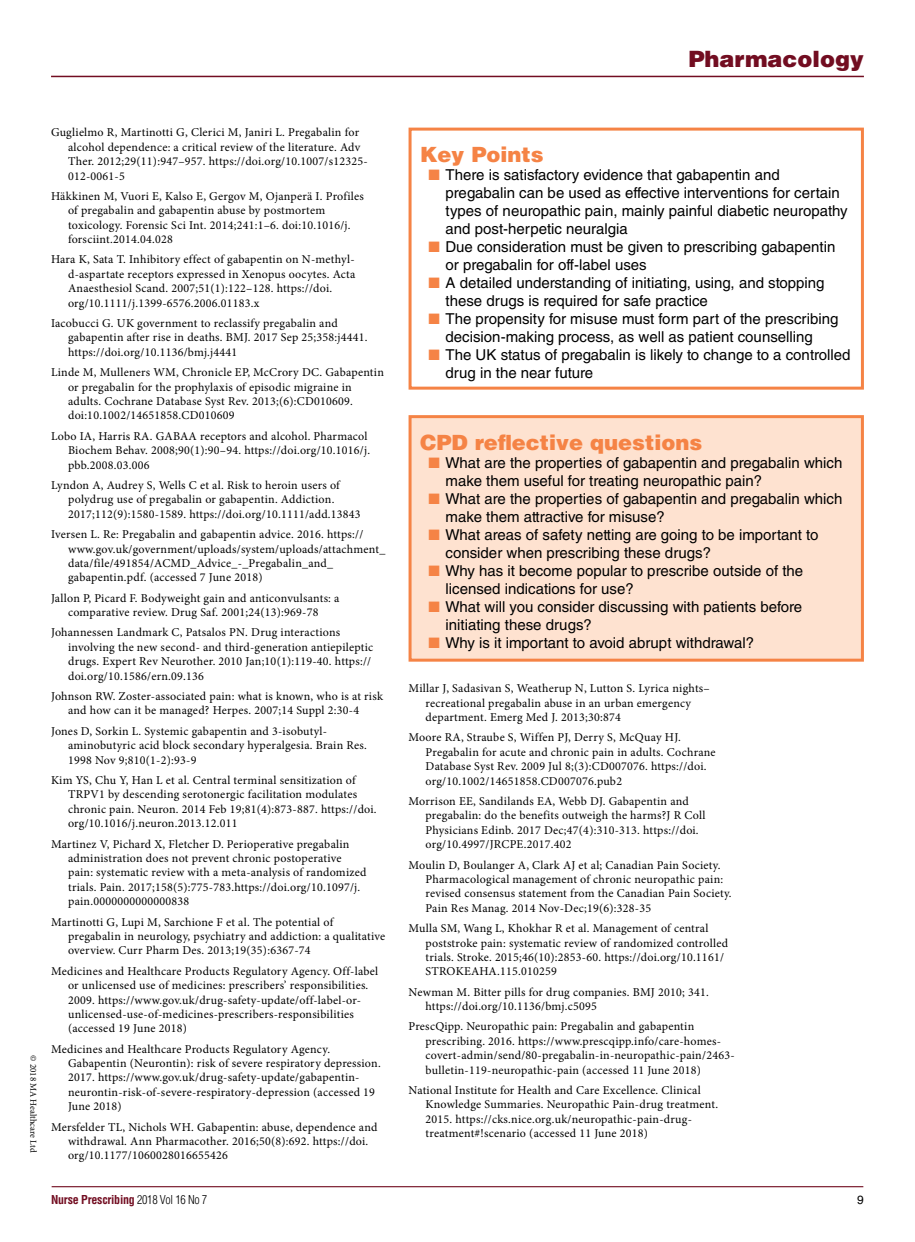
<style>
.page{position:relative;width:915px;height:1242px;background:#fff}
.page>*{position:absolute;margin:0;border:0;box-sizing:border-box;transform-origin:0 0}
.t1{font:900 22.5px "Helvetica LT Std";color:#720d21}
.t2{font:900 21px "Helvetica LT Std";color:#f58345}
.t3{font:15px/18px "Helvetica LT Std";color:#000}
.t4{font:12px/14.4px "Minion Pro";letter-spacing:.02em;color:#000}
.t5{font:700 condensed 12px "Helvetica LT Std";letter-spacing:-.02em;color:#720d21}
.t6{font:12px "Helvetica LT Std";color:#000}
.t7{font:9px "Minion Pro";color:#000}
.s1{color:#f58345}
.s2{font-weight:300;color:#000}
</style>
<div class="page">
<hr style="left:52px;top:1186px;width:811px;height:1px;background:#720d21">
<hr style="left:51px;top:76px;width:812px;height:1px;background:#720d21">
<div style="left:410px;top:416px;width:452px;height:244px;background:#fee2d0"></div>
<div style="left:408px;top:415px;width:455px;height:246px;border:3px solid #f58345"></div>
<div style="left:408px;top:128px;width:455px;height:262px;border:3px solid #f58345"></div>
<h1 class="t1" style="left:688px;top:44px;width:177px">Pharmacology</h1>
<p class="t7" style="left:39px;top:1055px;width:99px;rotate:90deg">© 2018 MA Healthcare Ltd</p>
<p class="t4" style="left:68px;top:125px;width:301px;text-indent:-17px">Guglielmo R, Martinotti G, Clerici M, Janiri L. Pregabalin for alcohol dependence: a critical review of the literature. Adv Ther. 2012;29(11):947–957. https://doi.org/10.1007/s12325- 012-0061-5</p>
<p class="t4" style="left:68px;top:189px;width:297px;text-indent:-17px">Häkkinen M, Vuori E, Kalso E, Gergov M, Ojanperä I. Profiles of pregabalin and gabapentin abuse by postmortem toxicology. Forensic Sci Int. 2014;241:1–6. doi:10.1016/j. forsciint.2014.04.028</p>
<p class="t4" style="left:68px;top:252px;width:289px;text-indent:-17px">Hara K, Sata T. Inhibitory effect of gabapentin on N-methyl&shy;d-aspartate receptors expressed in Xenopus oocytes. Acta Anaesthesiol Scand. 2007;51(1):122–128. https://doi. org/10.1111/j.1399-6576.2006.01183.x</p>
<p class="t4" style="left:68px;top:316px;width:301px;text-indent:-17px">Iacobucci G. UK government to reclassify pregabalin and gabapentin after rise in deaths. BMJ. 2017 Sep 25;358:j4441. https://doi.org/10.1136/bmj.j4441</p>
<p class="t4" style="left:68px;top:365px;width:317px;text-indent:-17px">Linde M, Mulleners WM, Chronicle EP, McCrory DC. Gabapentin or pregabalin for the prophylaxis of episodic migraine in adults. Cochrane Database Syst Rev. 2013;(6):CD010609. doi:10.1002/14651858.CD010609</p>
<p class="t4" style="left:68px;top:429px;width:303px;text-indent:-17px">Lobo IA, Harris RA. GABAA receptors and alcohol. Pharmacol<br>Biochem Behav. 2008;90(1):90–94. https://doi.org/10.1016/j. pbb.2008.03.006</p>
<p class="t4" style="left:68px;top:478px;width:294px;text-indent:-17px">Lyndon A, Audrey S, Wells C et al. Risk to heroin users of polydrug use of pregabalin or gabapentin. Addiction.<br>2017;112(9):1580-1589. https://doi.org/10.1111/add.13843</p>
<p class="t4" style="left:68px;top:527px;width:318px;text-indent:-17px">Iversen L. Re: Pregabalin and gabapentin advice. 2016. https:// www.gov.uk/government/uploads/system/uploads/attachment_ data/file/491854/ACMD_Advice_-_Pregabalin_and_ gabapentin.pdf. (accessed 7 June 2018)</p>
<p class="t4" style="left:51px;top:591px;width:290px;text-align:center">Jallon P, Picard F. Bodyweight gain and anticonvulsants: a comparative review. Drug Saf. 2001;24(13):969-78</p>
<p class="t4" style="left:68px;top:625px;width:307px;text-indent:-17px">Johannessen Landmark C, Patsalos PN. Drug interactions involving the new second- and third-generation antiepileptic drugs. Expert Rev Neurother. 2010 Jan;10(1):119-40. https:// doi.org/10.1586/ern.09.136</p>
<p class="t4" style="left:51px;top:689px;width:333px;text-align:center">Johnson RW. Zoster-associated pain: what is known, who is at risk and how can it be managed? Herpes. 2007;14 Suppl 2:30-4</p>
<p class="t4" style="left:68px;top:724px;width:300px;text-indent:-17px">Jones D, Sorkin L. Systemic gabapentin and 3-isobutyl&shy;aminobutyric acid block secondary hyperalgesia. Brain Res.<br>1998 Nov 9;810(1-2):93-9</p>
<p class="t4" style="left:68px;top:773px;width:310px;text-indent:-17px">Kim YS, Chu Y, Han L et al. Central terminal sensitization of TRPV1 by descending serotonergic facilitation modulates chronic pain. Neuron. 2014 Feb 19;81(4):873-887. https://doi. org/10.1016/j.neuron.2013.12.011</p>
<p class="t4" style="left:68px;top:836px;width:300px;text-indent:-17px">Martinez V, Pichard X, Fletcher D. Perioperative pregabalin administration does not prevent chronic postoperative pain: systematic review with a meta-analysis of randomized trials. Pain. 2017;158(5):775-783.https://doi.org/10.1097/j. pain.0000000000000838</p>
<p class="t4" style="left:68px;top:914px;width:319px;text-indent:-17px">Martinotti G, Lupi M, Sarchione F et al. The potential of pregabalin in neurology, psychiatry and addiction: a qualitative overview. Curr Pharm Des. 2013;19(35):6367-74</p>
<p class="t4" style="left:68px;top:963px;width:311px;text-indent:-17px">Medicines and Healthcare Products Regulatory Agency. Off-label or unlicensed use of medicines: prescribers’ responsibilities.<br>2009. https://www.gov.uk/drug-safety-update/off-label-or&shy;unlicensed-use-of-medicines-prescribers-responsibilities (accessed 19 June 2018)</p>
<p class="t4" style="left:68px;top:1041px;width:314px;text-indent:-17px">Medicines and Healthcare Products Regulatory Agency.<br>Gabapentin (Neurontin): risk of severe respiratory depression.<br>2017. https://www.gov.uk/drug-safety-update/gabapentin&shy;neurontin-risk-of-severe-respiratory-depression (accessed 19<br>June 2018)</p>
<p class="t4" style="left:68px;top:1119px;width:311px;text-indent:-17px">Mersfelder TL, Nichols WH. Gabapentin: abuse, dependence and withdrawal. Ann Pharmacother. 2016;50(8):692. https://doi. org/10.1177/1060028016655426</p>
<h2 class="t2" style="left:420px;top:141px;width:125px">Key Points</h2>
<p class="t3" style="left:445px;top:166px;width:403px;text-indent:-17px"><span class="s1">■</span> There is satisfactory evidence that gabapentin and pregabalin can be used as effective interventions for certain types of neuropathic pain, mainly painful diabetic neuropathy and post-herpetic neuralgia</p>
<p class="t3" style="left:445px;top:238px;width:391px;text-indent:-17px"><span class="s1">■</span> Due consideration must be given to prescribing gabapentin or pregabalin for off-label uses</p>
<p class="t3" style="left:445px;top:274px;width:380px;text-indent:-17px"><span class="s1">■</span> A detailed understanding of initiating, using, and stopping these drugs is required for safe practice</p>
<p class="t3" style="left:428px;top:310px;width:411px;text-align:center"><span class="s1">■</span> The propensity for misuse must form part of the prescribing decision-making process, as well as patient counselling</p>
<p class="t3" style="left:445px;top:346px;width:406px;text-indent:-17px"><span class="s1">■</span> The UK status of pregabalin is likely to change to a controlled drug in the near future</p>
<h2 class="t2" style="left:420px;top:429px;width:283px">CPD reflective questions</h2>
<p class="t3" style="left:445px;top:454px;width:398px;text-indent:-17px"><span class="s1">■</span> What are the properties of gabapentin and pregabalin which make them useful for treating neuropathic pain?</p>
<p class="t3" style="left:445px;top:490px;width:398px;text-indent:-17px"><span class="s1">■</span> What are the properties of gabapentin and pregabalin which make them attractive for misuse?</p>
<p class="t3" style="left:445px;top:526px;width:374px;text-indent:-17px"><span class="s1">■</span> What areas of safety netting are going to be important to consider when prescribing these drugs?</p>
<p class="t3" style="left:445px;top:562px;width:359px;text-indent:-17px"><span class="s1">■</span> Why has it become popular to prescribe outside of the licensed indications for use?</p>
<p class="t3" style="left:445px;top:598px;width:358px;text-indent:-17px"><span class="s1">■</span> What will you consider discussing with patients before initiating these drugs?</p>
<p class="t3" style="left:428px;top:634px;width:327px"><span class="s1">■</span> Why is it important to avoid abrupt withdrawal?</p>
<p class="t4" style="left:425px;top:681px;width:286px;text-indent:-17px">Millar J, Sadasivan S, Weatherup N, Lutton S. Lyrica nights– recreational pregabalin abuse in an urban emergency department. Emerg Med J. 2013;30:874</p>
<p class="t4" style="left:425px;top:730px;width:291px;text-indent:-17px">Moore RA, Straube S, Wiffen PJ, Derry S, McQuay HJ.<br>Pregabalin for acute and chronic pain in adults. Cochrane Database Syst Rev. 2009 Jul 8;(3):CD007076. https://doi. org/10.1002/14651858.CD007076.pub2</p>
<p class="t4" style="left:425px;top:794px;width:281px;text-indent:-17px">Morrison EE, Sandilands EA, Webb DJ. Gabapentin and pregabalin: do the benefits outweigh the harms?J R Coll Physicians Edinb. 2017 Dec;47(4):310-313. https://doi. org/10.4997/JRCPE.2017.402</p>
<p class="t4" style="left:425px;top:857px;width:307px;text-indent:-17px">Moulin D, Boulanger A, Clark AJ et al; Canadian Pain Society.<br>Pharmacological management of chronic neuropathic pain: revised consensus statement from the Canadian Pain Society.<br>Pain Res Manag. 2014 Nov-Dec;19(6):328-35</p>
<p class="t4" style="left:425px;top:921px;width:304px;text-indent:-17px">Mulla SM, Wang L, Khokhar R et al. Management of central poststroke pain: systematic review of randomized controlled trials. Stroke. 2015;46(10):2853-60. https://doi.org/10.1161/ STROKEAHA.115.010259</p>
<p class="t4" style="left:425px;top:984px;width:285px;text-indent:-17px">Newman M. Bitter pills for drug companies. BMJ 2010; 341. https://doi.org/10.1136/bmj.c5095</p>
<p class="t4" style="left:425px;top:1019px;width:310px;text-indent:-17px">PrescQipp. Neuropathic pain: Pregabalin and gabapentin prescribing. 2016. https://www.prescqipp.info/care-homes&shy;covert-admin/send/80-pregabalin-in-neuropathic-pain/2463- bulletin-119-neuropathic-pain (accessed 11 June 2018)</p>
<p class="t4" style="left:425px;top:1083px;width:294px;text-indent:-17px">National Institute for Health and Care Excellence. Clinical Knowledge Summaries. Neuropathic Pain-drug treatment.<br>2015. https://cks.nice.org.uk/neuropathic-pain-drug&shy;treatment#!scenario (accessed 11 June 2018)</p>
<p class="t5" style="left:51px;top:1192px;width:158px">Nurse Prescribing <span class="s2">2018 Vol 16 No 7</span></p>
<p class="t6" style="left:856px;top:1192px;width:8px">9</p>
</div>
